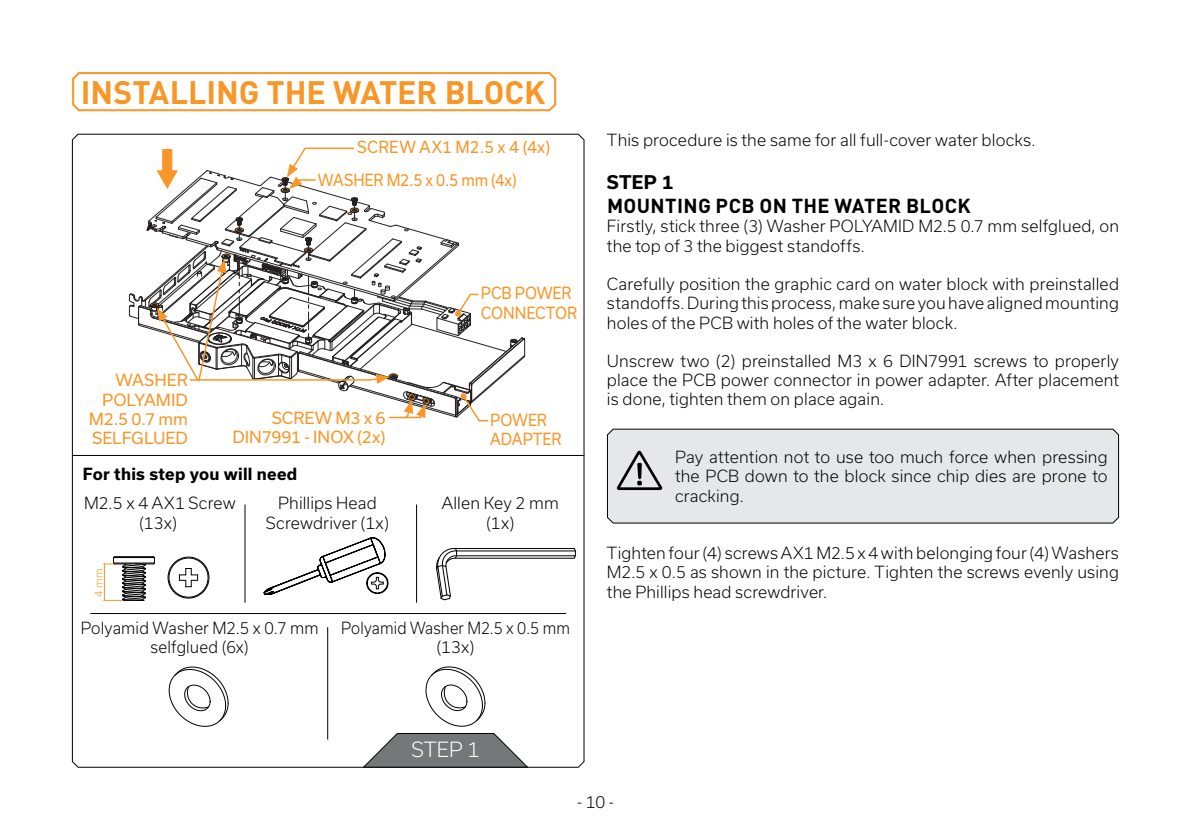
<style>
.page{position:relative;width:1191px;height:840px;background:#fff}
.page>*{position:absolute;margin:0;border:0;box-sizing:border-box;transform-origin:0 0}
.t1{font:700 32px "DIN Pro";letter-spacing:-.005em;color:#f89728}
.t2{font:700 20px "DIN Pro";letter-spacing:.02em;color:#000}
.t3{font:300 20px "Usual";color:#fff}
.t4{font:700 18px "Usual";color:#000}
.t5{font:300 16px/19.2px "Usual";letter-spacing:.01em;color:#000;text-align:justify}
.t6{font:16px/19.2px "Usual";color:#f89728;text-align:right}
.t7{font:16px/32.6px "Usual";color:#f89728;scale:.95 1}
.t8{font:300 16px/19.2px "Usual";letter-spacing:.01em;color:#000;text-align:center;scale:.96 1}
.t9{font:300 16px/19.2px "Usual";letter-spacing:.01em;color:#000;text-align:center;scale:.92 1}
.t10{font:16px/19.2px "Usual";color:#f89728;scale:.91 1}
.t11{font:700 16px "Usual";letter-spacing:.015em;color:#000}
.t12{font:300 10.8px "Usual";color:#f89728;scale:.96 1}
</style>
<div class="page">
<div style="left:606px;top:428px;width:513px;height:95px;background:#e6e7e8"></div>
<svg style="left:617px;top:450px;width:45px;height:39px;background:#b4b5b6"></svg>
<svg style="left:72px;top:133px;width:512px;height:634px"></svg>
<svg style="left:72px;top:72px;width:485px;height:40px"></svg>
<svg style="left:363px;top:732px;width:165px;height:35px"></svg>
<div style="left:169px;top:557px;width:39px;height:40px;border:1px solid #000;border-radius:50%"></div>
<svg style="left:179px;top:568px;width:19px;height:19px"></svg>
<div style="left:168px;top:556px;width:41px;height:42px;border:1px solid #000;border-radius:50%"></div>
<svg style="left:153px;top:555px;width:2px;height:9px"></svg>
<hr style="left:113px;top:562px;width:41px;height:1px;background:#000">
<hr style="left:113px;top:557px;width:41px;height:1px;background:#000">
<hr style="left:114px;top:556px;width:39px;height:1px;background:#000">
<hr style="left:114px;top:563px;width:39px;height:1px;background:#000">
<svg style="left:103px;top:555px;width:43px;height:45px"></svg>
<hr style="left:104px;top:563px;width:1px;height:37px;background:#f89728">
<svg style="left:169px;top:666px;width:59px;height:60px"></svg>
<svg style="left:426px;top:666px;width:59px;height:60px"></svg>
<svg style="left:436px;top:547px;width:21px;height:53px"></svg>
<hr style="left:456px;top:555px;width:119px;height:1px;background:#000">
<hr style="left:456px;top:550px;width:119px;height:1px;background:#000">
<hr style="left:455px;top:548px;width:119px;height:1px;background:#000">
<hr style="left:455px;top:557px;width:119px;height:1px;background:#000">
<svg style="left:574px;top:547px;width:2px;height:11px"></svg>
<hr style="left:72px;top:455px;width:512px;height:1px;background:#000">
<hr style="left:90px;top:613px;width:476px;height:1px;background:#000">
<hr style="left:245px;top:504px;width:1px;height:98px;background:#000">
<hr style="left:416px;top:504px;width:1px;height:98px;background:#000">
<hr style="left:327px;top:626px;width:1px;height:113px;background:#000">
<svg style="left:129px;top:147px;width:396px;height:275px"></svg>
<svg style="left:264px;top:535px;width:124px;height:67px"></svg>
<h1 class="t1" style="left:81px;top:70px;width:466px">INSTALLING THE WATER BLOCK</h1>
<p class="t7" style="left:318px;top:131px;width:246px;text-indent:39px">SCREW AX1 M2.5 x 4 (4x)<br>WASHER M2.5 x 0.5 mm (4x)</p>
<p class="t6" style="left:89px;top:370px;width:100px">WASHER<br>POLYAMID<br>M2.5 0.7 mm<br>SELFGLUED</p>
<p class="t6" style="left:232px;top:408px;width:155px">SCREW M3 x 6<br>DIN7991 - INOX (2x)</p>
<p class="t11" style="left:83px;top:465px;width:216px">For this step you will need</p>
<p class="t5" style="left:84px;top:493px;width:153px;text-align:center">M2.5 x 4 AX1 Screw (13x)</p>
<p class="t12" style="left:93px;top:596px;width:30px;rotate:-90deg">4 mm</p>
<p class="t5" style="left:266px;top:493px;width:125px;text-align:center">Phillips Head<br>Screwdriver (1x)</p>
<p class="t10" style="left:481px;top:284px;width:107px">PCB POWER<br>CONNECTOR</p>
<p class="t10" style="left:490px;top:409px;width:80px">POWER<br>ADAPTER</p>
<p class="t5" style="left:442px;top:493px;width:119px;text-align:center">Allen Key 2 mm (1x)</p>
<p class="t8" style="left:81px;top:617px;width:249px">Polyamid Washer M2.5 x 0.7 mm selfglued (6x)</p>
<p class="t9" style="left:341px;top:617px;width:250px">Polyamid Washer M2.5 x 0.5 mm (13x)</p>
<p class="t5" style="left:607px;top:130px;width:430px">This procedure is the same for all full-cover water blocks.</p>
<p class="t4" style="left:607px;top:172px;width:68px">STEP 1</p>
<p class="t2" style="left:607px;top:192px;width:365px">MOUNTING PCB ON THE WATER BLOCK</p>
<p class="t5" style="left:607px;top:217px;width:513px">Firstly, stick three (3) Washer POLYAMID M2.5 0.7 mm selfglued, on the top of 3 the biggest standoffs.</p>
<p class="t5" style="left:607px;top:274px;width:513px">Carefully position the graphic card on water block with preinstalled standoffs. During this process, make sure you have aligned mounting holes of the PCB with holes of the water block.</p>
<p class="t5" style="left:607px;top:351px;width:513px">Unscrew two (2) preinstalled M3 x 6 DIN7991 screws to properly place the PCB power connector in power adapter. After placement is done, tighten them on place again.</p>
<p class="t5" style="left:675px;top:447px;width:434px">Pay attention not to use too much force when pressing the PCB down to the block since chip dies are prone to cracking.</p>
<p class="t5" style="left:607px;top:543px;width:513px">Tighten four (4) screws AX1 M2.5 x 4 with belonging four (4) Washers M2.5 x 0.5 as shown in the picture. Tighten the screws evenly using the Phillips head screwdriver.</p>
<p class="t3" style="left:411px;top:737px;width:70px">STEP 1</p>
<p class="t5" style="left:577px;top:792px;width:38px">- 10 -</p>
</div>
